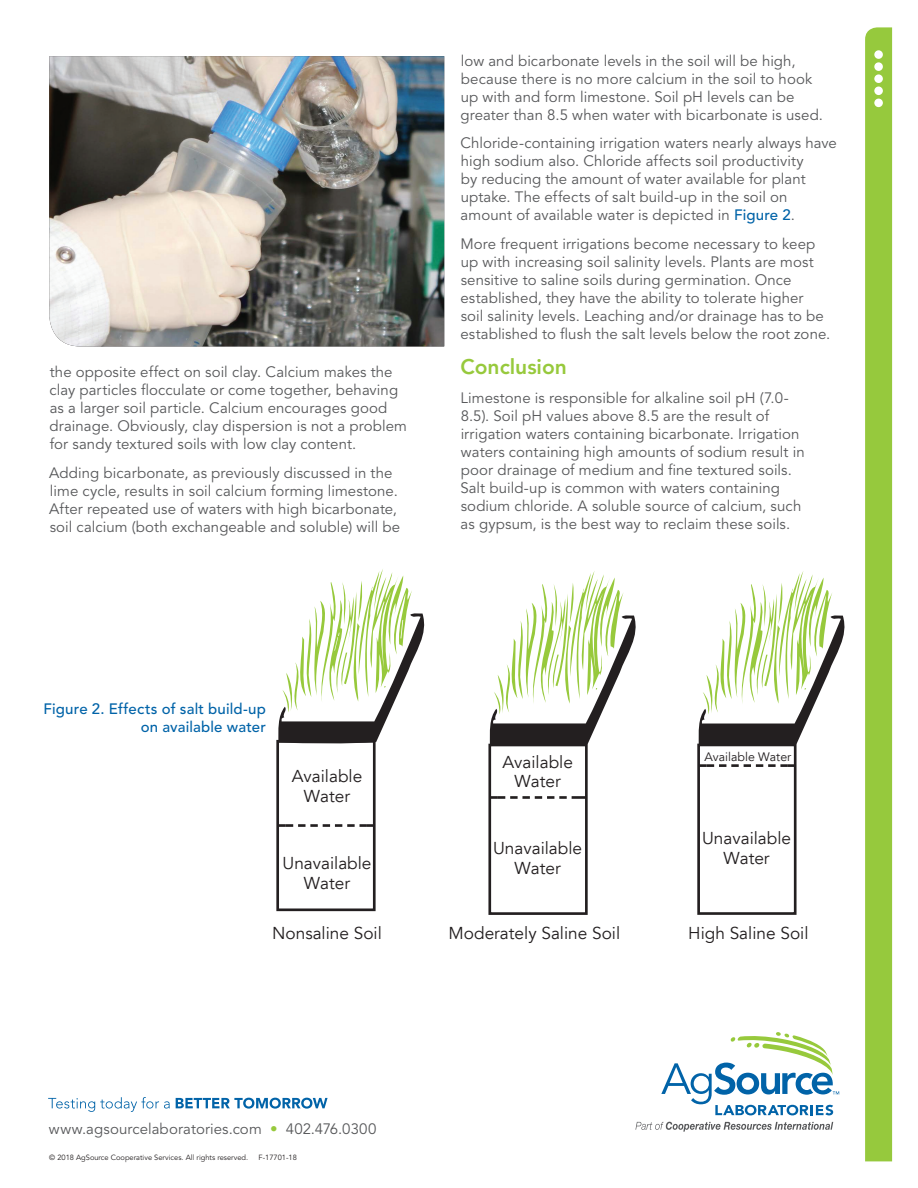
<style>
.page{position:relative;width:918px;height:1188px;background:#fff}
.page>*{position:absolute;margin:0;border:0;box-sizing:border-box;transform-origin:0 0}
.Body_Copy{font:800 21px "Avenir LT Std";color:#97c93c}
.t1{font:17.25px/19.6px "Avenir LT";color:#231f20;text-align:center}
.Body_Copy-2{font:15px/18px "Avenir LT Std";letter-spacing:.005em;color:#57585a}
.Body_Copy-3{font:500 15px/18px "Avenir LT Std";letter-spacing:.01em;color:#0163a8;text-align:right}
.t2{font:12.3px "Avenir LT";color:#231f20}
.t3{font:7.5px "Avenir LT Std";color:#231f20}
.s1{font-weight:500;color:#0163a8}
.s2{color:#97c93c}
</style>
<div class="page">
<img style="left:49px;top:56px;width:395px;height:290px">
<div style="left:865px;top:27px;width:27px;height:1134px;background:#96c93d"></div>
<div style="left:874px;top:50px;width:9px;height:9px;background:#fff;border-radius:50%"></div>
<div style="left:874px;top:62px;width:9px;height:9px;background:#fff;border-radius:50%"></div>
<div style="left:874px;top:74px;width:9px;height:9px;background:#fff;border-radius:50%"></div>
<div style="left:874px;top:87px;width:9px;height:8px;background:#fff;border-radius:50%"></div>
<div style="left:874px;top:99px;width:9px;height:8px;background:#fff;border-radius:50%"></div>
<svg style="left:277px;top:569px;width:148px;height:173px"></svg>
<svg style="left:489px;top:571px;width:147px;height:173px"></svg>
<svg style="left:698px;top:571px;width:147px;height:173px"></svg>
<div style="left:276px;top:740px;width:100px;height:171px;border:3px solid #231f20"></div>
<svg style="left:278px;top:824px;width:97px;height:3px"></svg>
<div style="left:488px;top:744px;width:100px;height:171px;border:3px solid #231f20"></div>
<svg style="left:490px;top:796px;width:97px;height:3px"></svg>
<div style="left:697px;top:744px;width:100px;height:171px;border:3px solid #231f20"></div>
<svg style="left:699px;top:764px;width:97px;height:3px"></svg>
<svg style="left:48px;top:1097px;width:122px;height:15px"></svg>
<svg style="left:176px;top:1098px;width:152px;height:11px"></svg>
<svg style="left:661px;top:1032px;width:178px;height:83px"></svg>
<svg style="left:635px;top:1122px;width:198px;height:10px"></svg>
<p class="Body_Copy-2" style="left:50px;top:363px;width:359px">the opposite effect on soil clay. Calcium makes the clay particles flocculate or come together, behaving as a larger soil particle. Calcium encourages good drainage. Obviously, clay dispersion is not a problem for sandy textured soils with low clay content.</p>
<p class="Body_Copy-2" style="left:49px;top:464px;width:353px">Adding bicarbonate, as previously discussed in the lime cycle, results in soil calcium forming limestone.<br>After repeated use of waters with high bicarbonate, soil calcium (both exchangeable and soluble) will be</p>
<p class="Body_Copy-2" style="left:460px;top:52px;width:364px">low and bicarbonate levels in the soil will be high, because there is no more calcium in the soil to hook up with and form limestone. Soil pH levels can be greater than 8.5 when water with bicarbonate is used.</p>
<p class="Body_Copy-2" style="left:460px;top:135px;width:378px">Chloride-containing irrigation waters nearly always have high sodium also. Chloride affects soil productivity<br>by reducing the amount of water available for plant uptake. The effects of salt build-up in the soil on amount of available water is depicted in <span class="s1">Figure 2</span>.</p>
<p class="Body_Copy-2" style="left:460px;top:235px;width:371px">More frequent irrigations become necessary to keep up with increasing soil salinity levels. Plants are most sensitive to saline soils during germination. Once established, they have the ability to tolerate higher<br>soil salinity levels. Leaching and/or drainage has to be established to flush the salt levels below the root zone.</p>
<p class="Body_Copy" style="left:460px;top:354px;width:108px">Conclusion</p>
<p class="Body_Copy-2" style="left:460px;top:389px;width:346px">Limestone is responsible for alkaline soil pH (7.0- 8.5). Soil pH values above 8.5 are the result of irrigation waters containing bicarbonate. Irrigation waters containing high amounts of sodium result in poor drainage of medium and fine textured soils.<br>Salt build-up is common with waters containing sodium chloride. A soluble source of calcium, such as gypsum, is the best way to reclaim these soils.</p>
<p class="Body_Copy-3" style="left:44px;top:700px;width:224px">Figure 2. Effects of salt build-up on available water</p>
<p class="t1" style="left:292px;top:767px;width:72px">Available<br>Water</p>
<p class="t1" style="left:283px;top:854px;width:90px">Unavailable<br>Water</p>
<p class="t1" style="left:502px;top:752px;width:72px">Available<br>Water</p>
<p class="t2" style="left:705px;top:750px;width:88px">Available Water</p>
<p class="t1" style="left:493px;top:839px;width:90px">Unavailable<br>Water</p>
<p class="t1" style="left:702px;top:829px;width:90px">Unavailable<br>Water</p>
<p class="t1" style="left:272px;top:924px;width:111px">Nonsaline Soil</p>
<p class="t1" style="left:449px;top:924px;width:173px">Moderately Saline Soil</p>
<p class="t1" style="left:688px;top:924px;width:122px">High Saline Soil</p>
<p class="Body_Copy-2" style="left:49px;top:1120px;width:329px">www.agsourcelaboratories.com <span class="s2">•</span> 402.476.0300</p>
<p class="t3" style="left:49px;top:1153px;width:200px">© 2018 AgSource Cooperative Services. All rights reserved.</p>
<p class="t3" style="left:259px;top:1153px;width:40px">F-17701-18</p>
</div>
